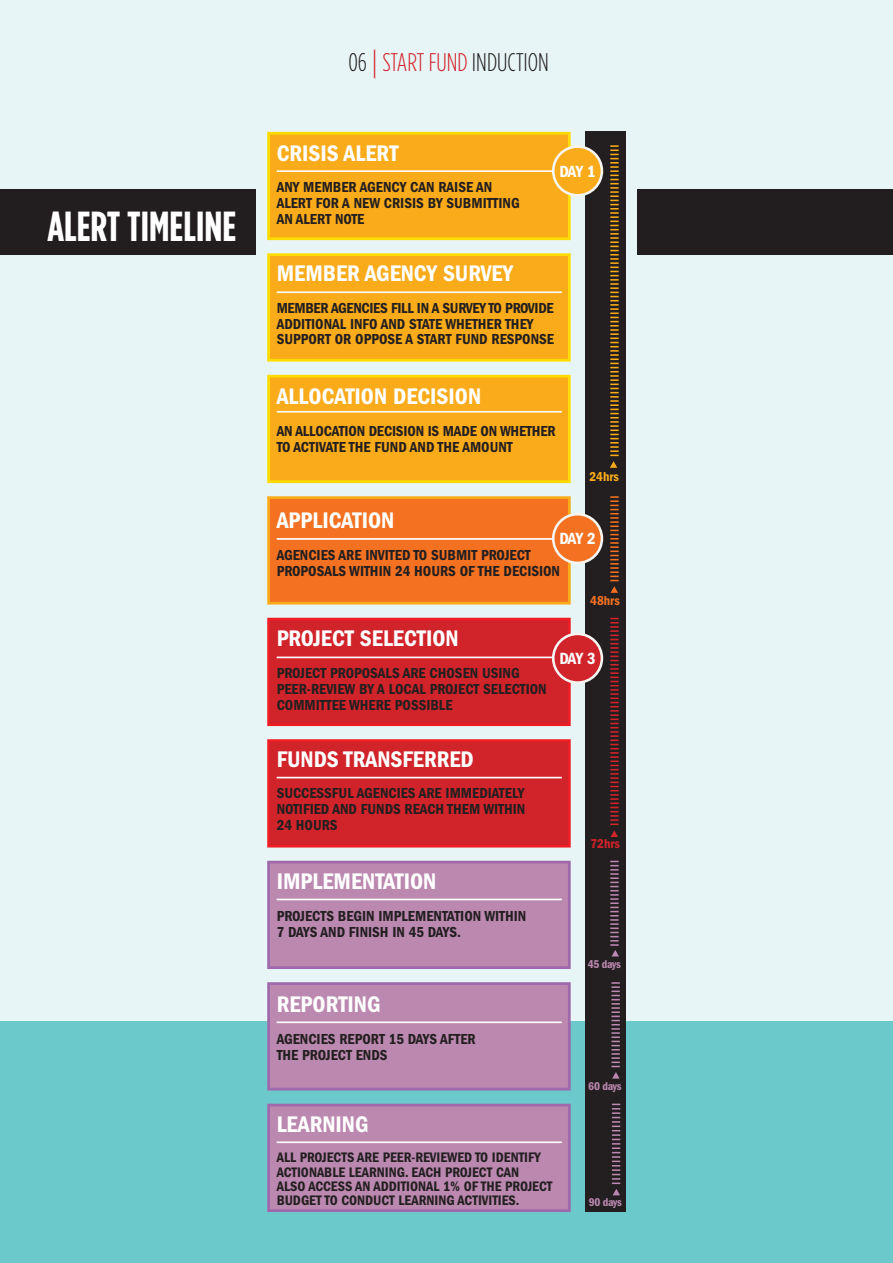
<style>
.page{position:relative;width:893px;height:1263px;background:#fff}
.page>*{position:absolute;margin:0;border:0;box-sizing:border-box;transform-origin:0 0}
.t1{font:700 42px "Gotham Condensed";color:#fff}
.t2{font:300 25.5px "Gotham Condensed";color:#231f20}
.t3{font:600 condensed 23.4px "Franklin Gothic";color:#fff}
.t4{font:600 condensed 16.8px "Franklin Gothic";letter-spacing:-.035em;color:#fff}
.t5{font:600 condensed 15px/15.9px "Franklin Gothic";color:#231f20}
.t6{font:600 condensed 14.25px "Franklin Gothic";color:#231f20}
.t7{font:600 condensed 13.35px "Franklin Gothic";color:#faab1a}
.t8{font:600 condensed 13.35px "Franklin Gothic";color:#f37121}
.t9{font:600 condensed 13.35px "Franklin Gothic";color:#d1232a}
.t10{font:600 condensed 11.7px "Franklin Gothic";letter-spacing:-.02em;color:#bb88b0}
.s1{font-size:33px;color:#d1232a}
.s2{color:#d1232a}
</style>
<div class="page">
<div style="left:0;top:0;width:893px;height:1127px;background:#e8f5f6"></div>
<div style="left:0;top:189px;width:255px;height:66px;background:#221e1f"></div>
<div style="left:637px;top:189px;width:256px;height:66px;background:#221e1f"></div>
<div style="left:0;top:1022px;width:893px;height:241px;background:#6bc9cc"></div>
<div style="left:585px;top:132px;width:41px;height:1080px;background:#231f20"></div>
<svg style="left:610px;top:145px;width:9px;height:323px"></svg>
<svg style="left:610px;top:496px;width:9px;height:97px"></svg>
<svg style="left:610px;top:618px;width:9px;height:219px"></svg>
<svg style="left:610px;top:861px;width:9px;height:95px"></svg>
<div style="left:267px;top:132px;width:304px;height:108px;background:#faab1a;border:3px solid #ffdc01"></div>
<div style="left:267px;top:253px;width:304px;height:109px;background:#faab1a;border:3px solid #ffdc01"></div>
<div style="left:267px;top:375px;width:304px;height:108px;background:#faab1a;border:3px solid #ffdc01"></div>
<div style="left:267px;top:496px;width:304px;height:108px;background:#f37121;border:3px solid #faab1a"></div>
<div style="left:267px;top:618px;width:304px;height:108px;background:#d1232a;border:3px solid #ee1d23"></div>
<div style="left:267px;top:739px;width:304px;height:108px;background:#d1232a;border:3px solid #ee1d23"></div>
<div style="left:267px;top:861px;width:304px;height:108px;background:#bb88b0;border:3px solid #9f69ac"></div>
<div style="left:267px;top:982px;width:304px;height:108px;background:#bb88b0;border:3px solid #9f69ac"></div>
<div style="left:267px;top:1104px;width:304px;height:108px;background:#bb88b0;border:3px solid #9f69ac"></div>
<hr style="left:277px;top:170px;width:285px;height:2px;background:#fff">
<hr style="left:277px;top:291px;width:285px;height:2px;background:#fff">
<hr style="left:277px;top:411px;width:285px;height:2px;background:#fff">
<hr style="left:277px;top:538px;width:285px;height:2px;background:#fff">
<hr style="left:277px;top:656px;width:285px;height:2px;background:#fff">
<hr style="left:277px;top:777px;width:285px;height:1px;background:#fff">
<hr style="left:277px;top:899px;width:285px;height:1px;background:#fff">
<hr style="left:277px;top:1021px;width:285px;height:2px;background:#fff">
<hr style="left:277px;top:1141px;width:285px;height:2px;background:#fff">
<div style="left:553px;top:514px;width:49px;height:49px;background:#f37121;border-radius:50%"></div>
<div style="left:552px;top:513px;width:51px;height:51px;border:3px solid #f5f5f1;border-radius:50%"></div>
<div style="left:553px;top:147px;width:49px;height:48px;background:#faab1a;border-radius:50%"></div>
<div style="left:552px;top:145px;width:51px;height:52px;border:3px solid #f5f5f1;border-radius:50%"></div>
<div style="left:553px;top:634px;width:49px;height:48px;background:#d1232a;border-radius:50%"></div>
<div style="left:552px;top:633px;width:51px;height:51px;border:3px solid #f5f5f1;border-radius:50%"></div>
<svg style="left:611px;top:982px;width:9px;height:96px"></svg>
<svg style="left:612px;top:1103px;width:8px;height:92px"></svg>
<h1 class="t1" style="left:47px;top:202px;width:190px">ALERT TIMELINE</h1>
<h2 class="t2" style="left:348px;top:47px;width:202px">06 <span class="s1">|</span> <span class="s2">START FUND</span> INDUCTION</h2>
<h3 class="t3" style="left:277px;top:139px;width:123px">CRISIS ALERT</h3>
<p class="t5" style="left:277px;top:179px;width:143px">ANY MEMBER AGENCY CAN</p>
<p class="t5" style="left:438px;top:179px;width:8px">RAISE</p>
<p class="t5" style="left:476px;top:179px;width:9px">AN</p>
<p class="t5" style="left:277px;top:195px;width:9px">ALERT</p>
<p class="t5" style="left:316px;top:195px;width:76px">FOR ANEW CRISIS</p>
<p class="t5" style="left:428px;top:195px;width:62px">BY SUBMITTIN</p>
<p class="t5" style="left:511px;top:195px;width:10px">G</p>
<p class="t5" style="left:277px;top:211px;width:28px">AN ALERT</p>
<p class="t5" style="left:335px;top:211px;width:9px">NOTE</p>
<p class="t4" style="left:559px;top:161px;width:38px">DAY 1</p>
<h3 class="t3" style="left:277px;top:260px;width:238px">MEMBER AGENCY SURVEY</h3>
<p class="t5" style="left:277px;top:300px;width:78px">MEMBER AGENCIES</p>
<p class="t5" style="left:391px;top:300px;width:122px">FILL IN ASURVEY TO PROVIDE</p>
<p class="t5" style="left:277px;top:316px;width:8px">ADDITIONAL</p>
<p class="t5" style="left:350px;top:316px;width:40px">INFOAND</p>
<p class="t5" style="left:409px;top:316px;width:8px">STATE</p>
<p class="t5" style="left:445px;top:316px;width:90px">WHETHER THEY</p>
<p class="t5" style="left:277px;top:332px;width:25px">SUPPORT</p>
<p class="t5" style="left:335px;top:332px;width:30px">OR OPPOSE</p>
<p class="t5" style="left:405px;top:332px;width:28px">A START</p>
<p class="t5" style="left:455px;top:332px;width:45px">FUND RESPONSE</p>
<h3 class="t3" style="left:277px;top:383px;width:24px">ALLOCATION</h3>
<h3 class="t3" style="left:393px;top:383px;width:25px">DECISION</h3>
<p class="t5" style="left:277px;top:423px;width:27px">AN ALLOCATION</p>
<p class="t5" style="left:369px;top:423px;width:8px">DECISION</p>
<p class="t5" style="left:428px;top:423px;width:35px">IS MADE</p>
<p class="t5" style="left:480px;top:423px;width:68px">ON WHETHER</p>
<p class="t5" style="left:277px;top:439px;width:25px">TO ACTIVATE</p>
<p class="t5" style="left:349px;top:439px;width:71px">THE FUND AND</p>
<p class="t5" style="left:438px;top:439px;width:69px">THE AMOUNT</p>
<p class="t7" style="left:589px;top:469px;width:31px">24HRS</p>
<h3 class="t3" style="left:277px;top:507px;width:119px">APPLICATION</h3>
<p class="t5" style="left:277px;top:547px;width:24px">AGENCIES</p>
<p class="t5" style="left:339px;top:547px;width:9px">ARE</p>
<p class="t5" style="left:365px;top:547px;width:8px">INVITED</p>
<p class="t5" style="left:414px;top:547px;width:104px">TO SUBMIT PROJECT</p>
<p class="t5" style="left:277px;top:563px;width:9px">PROPOSALS</p>
<p class="t5" style="left:349px;top:563px;width:163px">WITHIN 24 HOURS OF THE DECISION</p>
<p class="t4" style="left:559px;top:529px;width:38px">DAY 2</p>
<h3 class="t3" style="left:277px;top:625px;width:183px">PROJECT SELECTION</h3>
<p class="t5" style="left:277px;top:665px;width:63px">PROJECT PROPOSALS</p>
<p class="t5" style="left:403px;top:665px;width:53px">ARE CHOSEN</p>
<p class="t5" style="left:482px;top:665px;width:39px">USING</p>
<p class="t5" style="left:277px;top:681px;width:9px">PEER</p>
<p class="t5" style="left:307px;top:681px;width:12px">-REVIE</p>
<p class="t5" style="left:345px;top:681px;width:53px">W BY A LOCAL</p>
<p class="t5" style="left:430px;top:681px;width:69px">PROJECT SELECTION</p>
<p class="t5" style="left:277px;top:697px;width:46px">COMMITTEE</p>
<p class="t5" style="left:349px;top:697px;width:28px">WHERE</p>
<p class="t5" style="left:395px;top:697px;width:8px">POSSI</p>
<p class="t5" style="left:430px;top:697px;width:16px">BLE</p>
<p class="t8" style="left:590px;top:593px;width:31px">48HRS</p>
<p class="t4" style="left:559px;top:649px;width:38px">DAY 3</p>
<h3 class="t3" style="left:277px;top:745px;width:199px">FU NDS TRANSFERRED</h3>
<p class="t5" style="left:277px;top:785px;width:25px">SUCCESS</p>
<p class="t5" style="left:332px;top:785px;width:49px">FUL AGENCIES</p>
<p class="t5" style="left:419px;top:785px;width:9px">ARE</p>
<p class="t5" style="left:446px;top:785px;width:35px">IMMEDIATEL</p>
<p class="t5" style="left:518px;top:785px;width:8px">Y</p>
<p class="t5" style="left:277px;top:801px;width:8px">NOTI</p>
<p class="t5" style="left:303px;top:801px;width:39px">FIED AND</p>
<p class="t5" style="left:361px;top:801px;width:25px">FUNDS</p>
<p class="t5" style="left:405px;top:801px;width:9px">REAC</p>
<p class="t5" style="left:436px;top:801px;width:84px">H THEM WITHIN</p>
<p class="t5" style="left:277px;top:817px;width:54px">24 HOURS</p>
<h3 class="t3" style="left:277px;top:868px;width:86px">IMPLEMENTATION</h3>
<p class="t5" style="left:277px;top:908px;width:37px">PROJECTS</p>
<p class="t5" style="left:338px;top:908px;width:97px">BEGIN IMPLEMENTATION</p>
<p class="t5" style="left:484px;top:908px;width:36px">WITHIN</p>
<p class="t5" style="left:277px;top:924px;width:53px">7 DAYSAND</p>
<p class="t5" style="left:349px;top:924px;width:113px">FINIS H IN 45 DAYS.</p>
<h3 class="t3" style="left:277px;top:991px;width:25px">REPORTIN</h3>
<h3 class="t3" style="left:367px;top:991px;width:15px">G</h3>
<p class="t5" style="left:277px;top:1031px;width:201px">AGENCIES REPORT 15 DAYS AFTER<br>THE PROJECT ENDS</p>
<p class="t9" style="left:590px;top:836px;width:31px">72HRS</p>
<p class="t10" style="left:588px;top:957px;width:35px">45 DAYS</p>
<p class="t10" style="left:588px;top:1079px;width:35px">60 DAYS</p>
<h3 class="t3" style="left:277px;top:1111px;width:22px">LEARNIN</h3>
<h3 class="t3" style="left:355px;top:1111px;width:15px">G</h3>
<p class="t6" style="left:277px;top:1149px;width:58px">ALL PROJECTS</p>
<p class="t6" style="left:357px;top:1149px;width:9px">ARE</p>
<p class="t6" style="left:383px;top:1149px;width:8px">PEER</p>
<p class="t6" style="left:411px;top:1149px;width:12px">-REVIE</p>
<p class="t6" style="left:447px;top:1149px;width:52px">WEDTOIDENTI</p>
<p class="t6" style="left:528px;top:1149px;width:14px">FY</p>
<p class="t6" style="left:277px;top:1164px;width:8px">ACTIONA</p>
<p class="t6" style="left:324px;top:1164px;width:33px">BLE LEARNIN</p>
<p class="t6" style="left:397px;top:1164px;width:108px">G. EACH PROJECT CAN</p>
<p class="t6" style="left:277px;top:1178px;width:40px">ALSO ACCESS</p>
<p class="t6" style="left:355px;top:1178px;width:26px">AN ADDITIONAL</p>
<p class="t6" style="left:443px;top:1178px;width:97px">1% OF THE PROJECT</p>
<p class="t6" style="left:277px;top:1192px;width:74px">BUDGET TO COND</p>
<p class="t6" style="left:373px;top:1192px;width:33px">UCT LEARNIN</p>
<p class="t6" style="left:446px;top:1192px;width:19px">G ACTIVITIES</p>
<p class="t6" style="left:516px;top:1192px;width:5px">.</p>
<p class="t10" style="left:589px;top:1196px;width:35px">90 DAYS</p>
</div>
